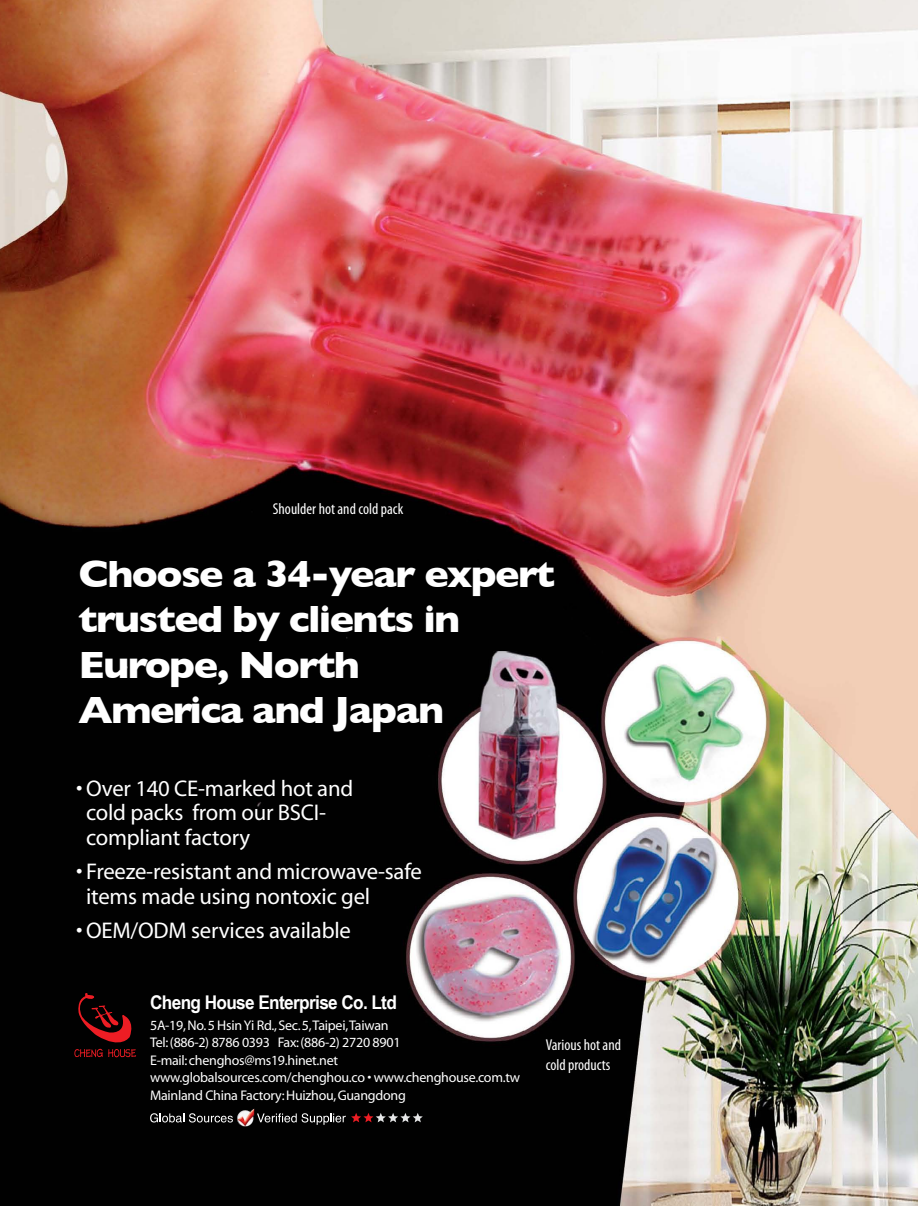
<style>
.page{position:relative;width:918px;height:1206px;background:#fff}
.page>*{position:absolute;margin:0;border:0;box-sizing:border-box;transform-origin:0 0}
.t1{font:700 38.68px/45.5px "Gill Sans";letter-spacing:-.04em;color:#fff;scale:1.06 1}
.t2{font:22.75px/24.5px "Myriad";letter-spacing:-.01em;color:#fff}
.t3{font:700 18.9px "Arial Narrow";letter-spacing:-.03em;color:#fff;scale:1.11 1}
.t4{font:condensed 15.75px/19.2px "Myriad Pro";color:#fff}
.t5{font:14px/17.5px "Myriad";letter-spacing:-.02em;color:#fff}
</style>
<div class="page">
<img style="left:0;top:0;width:918px;height:1205px">
<svg style="left:74px;top:992px;width:62px;height:65px"></svg>
<svg style="left:150px;top:1113px;width:83px;height:9px"></svg>
<img style="left:237px;top:1108px;width:17px;height:18px">
<svg style="left:257px;top:1112px;width:166px;height:12px"></svg>
<p class="t4" style="left:273px;top:499px;width:132px">Shoulder hot and cold pack</p>
<p class="t1" style="left:79px;top:551px;width:451px">Choose a 34-year expert trusted by clients in<br>Europe, North<br>America and Japan</p>
<p class="t2" style="left:86px;top:777px;width:269px;text-indent:-10px">• Over 140 CE-marked hot and cold packs from our BSCI&shy;compliant factory</p>
<p class="t2" style="left:86px;top:860px;width:337px;text-indent:-10px">• Freeze-resistant and microwave-safe items made using nontoxic gel</p>
<p class="t2" style="left:76px;top:919px;width:276px">• OEM/ODM services available</p>
<p class="t3" style="left:150px;top:987px;width:224px">Cheng House Enterprise Co. Ltd</p>
<p class="t5" style="left:150px;top:1017px;width:371px">5A-19, No. 5 Hsin Yi Rd., Sec. 5, Taipei, Taiwan<br>Tel: (886-2) 8786 0393 Fax: (886-2) 2720 8901<br>E-mail: chenghos@ms19.hinet.net www.globalsources.com/chenghou.co • www.chenghouse.com.tw Mainland China Factory: Huizhou, Guangdong</p>
<p class="t4" style="left:546px;top:1035px;width:77px">Various hot and cold products</p>
</div>
